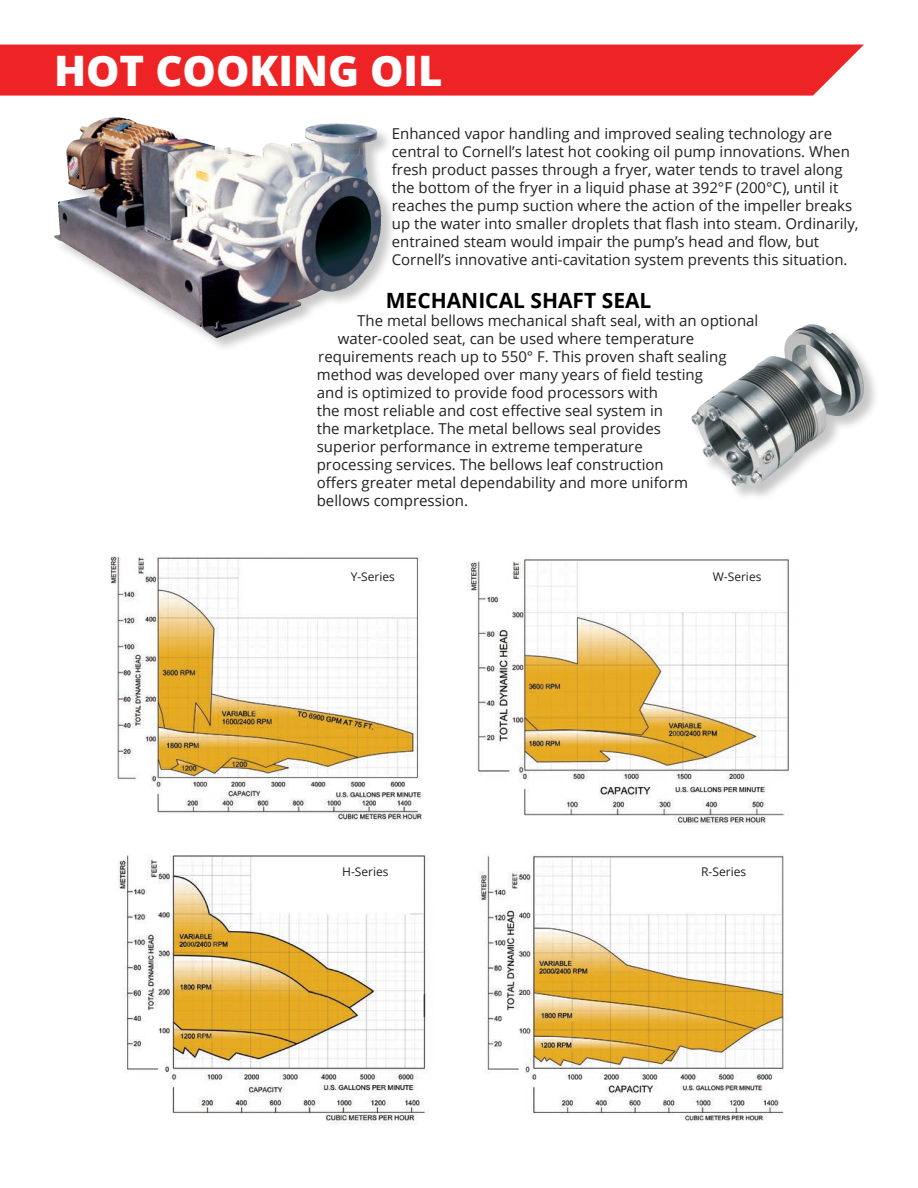
<style>
.page{position:relative;width:918px;height:1188px;background:#fff}
.page>*{position:absolute;margin:0;border:0;box-sizing:border-box;transform-origin:0 0}
._28pt_-_XBOLD_-_WHIT{font:800 42px "Open Sans";color:#fff}
._14pt_-_BOLD_-_ALL_C{font:700 21px "Open Sans";color:#000}
.t1{font:15px/18px "Open Sans";color:#231f20}
._8pt_-_REG_-_BLACK{font:12px "Open Sans";color:#231f20}
</style>
<div class="page">
<div style="left:691px;top:324px;width:188px;height:178px;background:#231f20;opacity:.25"></div>
<img style="left:691px;top:324px;width:175px;height:163px">
<div style="left:54px;top:116px;width:343px;height:237px;background:#231f20;opacity:.25"></div>
<img style="left:58px;top:117px;width:54px;height:112px">
<img style="left:118px;top:855px;width:311px;height:269px">
<img style="left:479px;top:854px;width:305px;height:268px">
<img style="left:110px;top:556px;width:312px;height:265px">
<img style="left:467px;top:556px;width:322px;height:268px">
<div style="left:0;top:45px;width:864px;height:51px;background:#ee2326"></div>
<p class="_28pt_-_XBOLD_-_WHIT" style="left:54px;top:39px;width:390px">HOT COOKING OIL</p>
<p class="t1" style="left:392px;top:124px;width:468px">Enhanced vapor handling and improved sealing technology are central to Cornell’s latest hot cooking oil pump innovations. When fresh product passes through a fryer, water tends to travel along the bottom of the fryer in a liquid phase at 392°F (200°C), until it reaches the pump suction where the action of the impeller breaks up the water into smaller droplets that flash into steam. Ordinarily, entrained steam would impair the pump’s head and flow, but Cornell’s innovative anti-cavitation system prevents this situation.</p>
<p class="_14pt_-_BOLD_-_ALL_C" style="left:386px;top:285px;width:267px">MECHANICAL SHAFT SEAL</p>
<p class="t1" style="left:357px;top:311px;width:403px">The metal bellows mechanical shaft seal, with an optional</p>
<p class="t1" style="left:338px;top:329px;width:358px">water-cooled seat, can be used where temperature</p>
<p class="t1" style="left:318px;top:347px;width:410px">requirements reach up to 550° F. This proven shaft sealing</p>
<p class="t1" style="left:317px;top:365px;width:388px">method was developed over many years of field testing</p>
<p class="t1" style="left:317px;top:383px;width:343px">and is optimized to provide food processors with</p>
<p class="t1" style="left:317px;top:401px;width:348px">the most reliable and cost effective seal system in</p>
<p class="t1" style="left:317px;top:419px;width:346px">the marketplace. The metal bellows seal provides</p>
<p class="t1" style="left:317px;top:437px;width:327px">superior performance in extreme temperature</p>
<p class="t1" style="left:317px;top:455px;width:348px">processing services. The bellows leaf construction</p>
<p class="t1" style="left:317px;top:473px;width:373px">offers greater metal dependability and more uniform</p>
<p class="t1" style="left:317px;top:491px;width:153px">bellows compression.</p>
<p class="_8pt_-_REG_-_BLACK" style="left:351px;top:568px;width:46px">Y-Series</p>
<p class="_8pt_-_REG_-_BLACK" style="left:713px;top:568px;width:50px">W-Series</p>
<p class="_8pt_-_REG_-_BLACK" style="left:342px;top:863px;width:48px">H-Series</p>
<p class="_8pt_-_REG_-_BLACK" style="left:701px;top:863px;width:46px">R-Series</p>
</div>
